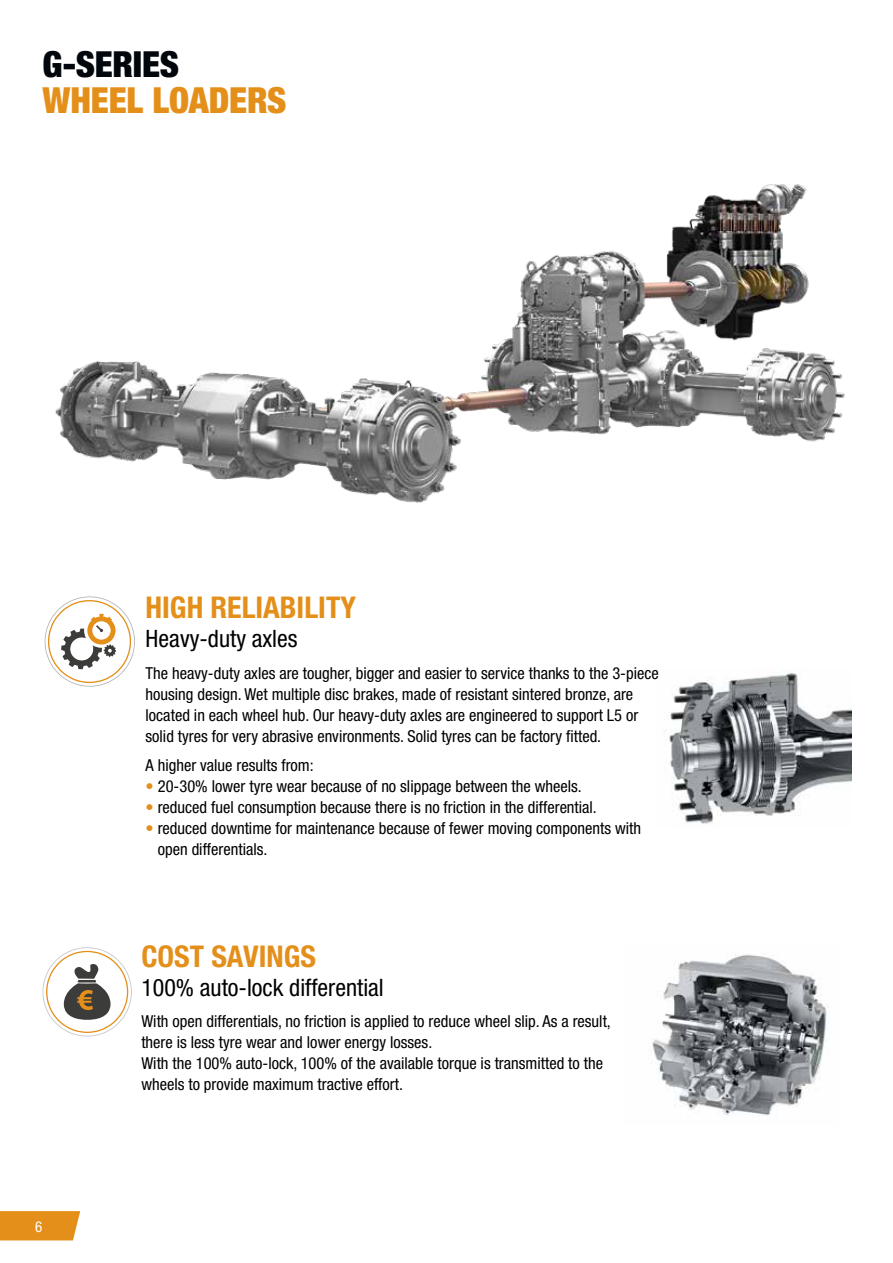
<style>
.page{position:relative;width:893px;height:1263px;background:#fff}
.page>*{position:absolute;margin:0;border:0;box-sizing:border-box;transform-origin:0 0}
.t1{font:900 condensed 36px "Helvetica Neue LT Std";letter-spacing:-.005em;color:#e48f1a}
.t2{font:900 condensed 36px "Helvetica Neue LT Std";letter-spacing:-.005em;color:#02060d}
.t3{font:700 condensed 30px "Helvetica Neue LT Std";color:#e48f1a}
.t4{font:condensed 24px "Helvetica Neue LT Std";color:#000}
.t5{font:condensed 16.5px/21px "Helvetica Neue LT Std";color:#000}
.t6{font:condensed 15px "Helvetica Neue LT Std";color:#fff}
.s1{color:#e48f1a}
</style>
<div class="page">
<svg style="left:0;top:1211px;width:80px;height:29px;background:#e59424"></svg>
<img style="left:664px;top:671px;width:187px;height:153px">
<img style="left:650px;top:954px;width:179px;height:162px">
<img style="left:55px;top:184px;width:790px;height:319px">
<svg style="left:45px;top:596px;width:90px;height:91px"></svg>
<svg style="left:43px;top:947px;width:89px;height:89px"></svg>
<h1 class="t2" style="left:43px;top:42px;width:138px">G-SERIES</h1>
<h1 class="t1" style="left:43px;top:78px;width:245px">WHEEL LOADERS</h1>
<h2 class="t3" style="left:146px;top:589px;width:212px">HIGH RELIABILITY</h2>
<h3 class="t4" style="left:146px;top:625px;width:154px">Heavy-duty axles</h3>
<p class="t5" style="left:146px;top:662px;width:515px">The heavy-duty axles are tougher, bigger and easier to service thanks to the 3-piece housing design. Wet multiple disc brakes, made of resistant sintered bronze, are located in each wheel hub. Our heavy-duty axles are engineered to support L5 or solid tyres for very abrasive environments. Solid tyres can be factory fitted.</p>
<p class="t5" style="left:146px;top:755px;width:170px">A higher value results from:</p>
<p class="t5" style="left:146px;top:776px;width:438px"><span class="s1">•</span> 20-30% lower tyre wear because of no slippage between the wheels.</p>
<p class="t5" style="left:146px;top:797px;width:453px"><span class="s1">•</span> reduced fuel consumption because there is no friction in the differential.</p>
<p class="t5" style="left:158px;top:818px;width:485px;text-indent:-12px"><span class="s1">•</span> reduced downtime for maintenance because of fewer moving components with open differentials.</p>
<p class="t6" style="left:35px;top:1218px;width:9px">6</p>
<h2 class="t3" style="left:141px;top:938px;width:176px">COST SAVINGS</h2>
<h3 class="t4" style="left:141px;top:973px;width:244px">100% auto-lock differential</h3>
<p class="t5" style="left:141px;top:1011px;width:471px">With open differentials, no friction is applied to reduce wheel slip. As a result, there is less tyre wear and lower energy losses.<br>With the 100% auto-lock, 100% of the available torque is transmitted to the wheels to provide maximum tractive effort.</p>
</div>
